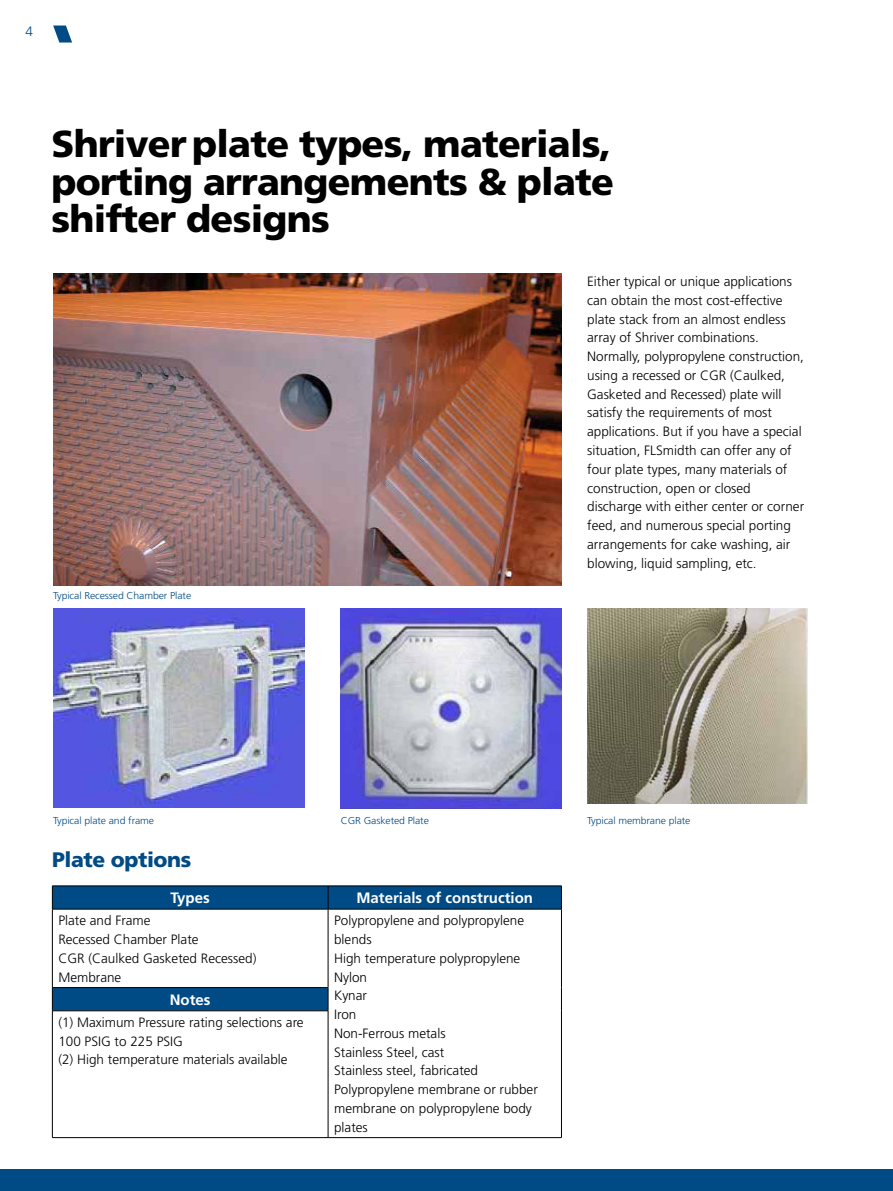
<style>
.page{position:relative;width:893px;height:1191px;background:#fff}
.page>*{position:absolute;margin:0;border:0;box-sizing:border-box;transform-origin:0 0}
.t1{font:900 37.5px/37.5px "Frutiger";letter-spacing:-.02em;color:#000;text-align:justify}
.t2{font:900 21px "Frutiger";letter-spacing:-.02em;color:#004b85}
.t3{font:700 15px "Frutiger";color:#fff}
.t4{font:300 13.5px/18.8px "Frutiger";color:#000}
.t5{font:300 13.5px "Frutiger";color:#004b85}
.t6{font:300 10.05px "Frutiger";letter-spacing:-.01em;color:#004b85;scale:1.05 1}
</style>
<div class="page">
<div style="left:0;top:1169px;width:893px;height:22px;background:#004b85"></div>
<svg style="left:53px;top:26px;width:19px;height:17px"></svg>
<svg style="left:53px;top:886px;width:508px;height:23px;background:#004880"></svg>
<svg style="left:53px;top:910px;width:276px;height:227px"></svg>
<hr style="left:52px;top:885px;width:276px;height:1px;background:#000">
<svg style="left:52px;top:886px;width:1px;height:23px"></svg>
<hr style="left:328px;top:885px;width:234px;height:1px;background:#000">
<svg style="left:328px;top:886px;width:1px;height:23px"></svg>
<svg style="left:561px;top:886px;width:1px;height:23px"></svg>
<hr style="left:52px;top:909px;width:276px;height:1px;background:#000">
<hr style="left:52px;top:909px;width:1px;height:78px;background:#000">
<hr style="left:328px;top:909px;width:234px;height:1px;background:#000">
<hr style="left:328px;top:909px;width:1px;height:78px;background:#000">
<hr style="left:561px;top:909px;width:1px;height:78px;background:#000">
<svg style="left:561px;top:987px;width:1px;height:23px"></svg>
<hr style="left:561px;top:1010px;width:1px;height:127px;background:#000">
<hr style="left:328px;top:1137px;width:234px;height:1px;background:#000">
<hr style="left:52px;top:987px;width:276px;height:1px;background:#000">
<svg style="left:52px;top:987px;width:1px;height:23px"></svg>
<svg style="left:328px;top:987px;width:1px;height:23px"></svg>
<hr style="left:52px;top:1010px;width:276px;height:1px;background:#000">
<hr style="left:52px;top:1011px;width:1px;height:126px;background:#000">
<hr style="left:328px;top:1011px;width:1px;height:126px;background:#000">
<hr style="left:52px;top:1137px;width:276px;height:1px;background:#000">
<img style="left:53px;top:273px;width:509px;height:312px">
<img style="left:341px;top:608px;width:221px;height:200px">
<img style="left:587px;top:608px;width:221px;height:196px">
<img style="left:54px;top:608px;width:251px;height:199px">
<p class="t5" style="left:26px;top:23px;width:9px">4</p>
<h1 class="t1" style="left:52px;top:125px;width:564px">Shriver plate types, materials, porting arrangements &amp; plate shifter designs</h1>
<p class="t6" style="left:53px;top:590px;width:133px">Typical Recessed Chamber Plate</p>
<p class="t4" style="left:587px;top:272px;width:218px">Either typical or unique applications can obtain the most cost-effective plate stack from an almost endless array of Shriver combinations.<br>Normally, polypropylene construction, using a recessed or CGR (Caulked, Gasketed and Recessed) plate will satisfy the requirements of most applications. But if you have a special situation, FLSmidth can offer any of four plate types, many materials of construction, open or closed discharge with either center or corner feed, and numerous special porting arrangements for cake washing, air blowing, liquid sampling, etc.</p>
<p class="t6" style="left:53px;top:814px;width:98px">Typical plate and frame</p>
<p class="t6" style="left:341px;top:814px;width:85px">CGR Gasketed Plate</p>
<p class="t6" style="left:587px;top:814px;width:100px">Typical membrane plate</p>
<h2 class="t2" style="left:52px;top:847px;width:141px">Plate options</h2>
<p class="t3" style="left:171px;top:889px;width:41px">Types</p>
<p class="t3" style="left:356px;top:889px;width:178px">Materials of construction</p>
<p class="t4" style="left:58px;top:911px;width:200px">Plate and Frame<br>Recessed Chamber Plate<br>CGR (Caulked Gasketed Recessed)<br>Membrane</p>
<p class="t4" style="left:334px;top:911px;width:205px">Polypropylene and polypropylene blends<br>High temperature polypropylene<br>Nylon<br>Kynar<br>Iron<br>Non-Ferrous metals<br>Stainless Steel, cast<br>Stainless steel, fabricated<br>Polypropylene membrane or rubber membrane on polypropylene body plates</p>
<p class="t3" style="left:170px;top:990px;width:42px">Notes</p>
<p class="t4" style="left:58px;top:1013px;width:247px">(1) Maximum Pressure rating selections are<br>100 PSIG to 225 PSIG<br>(2) High temperature materials available</p>
</div>
